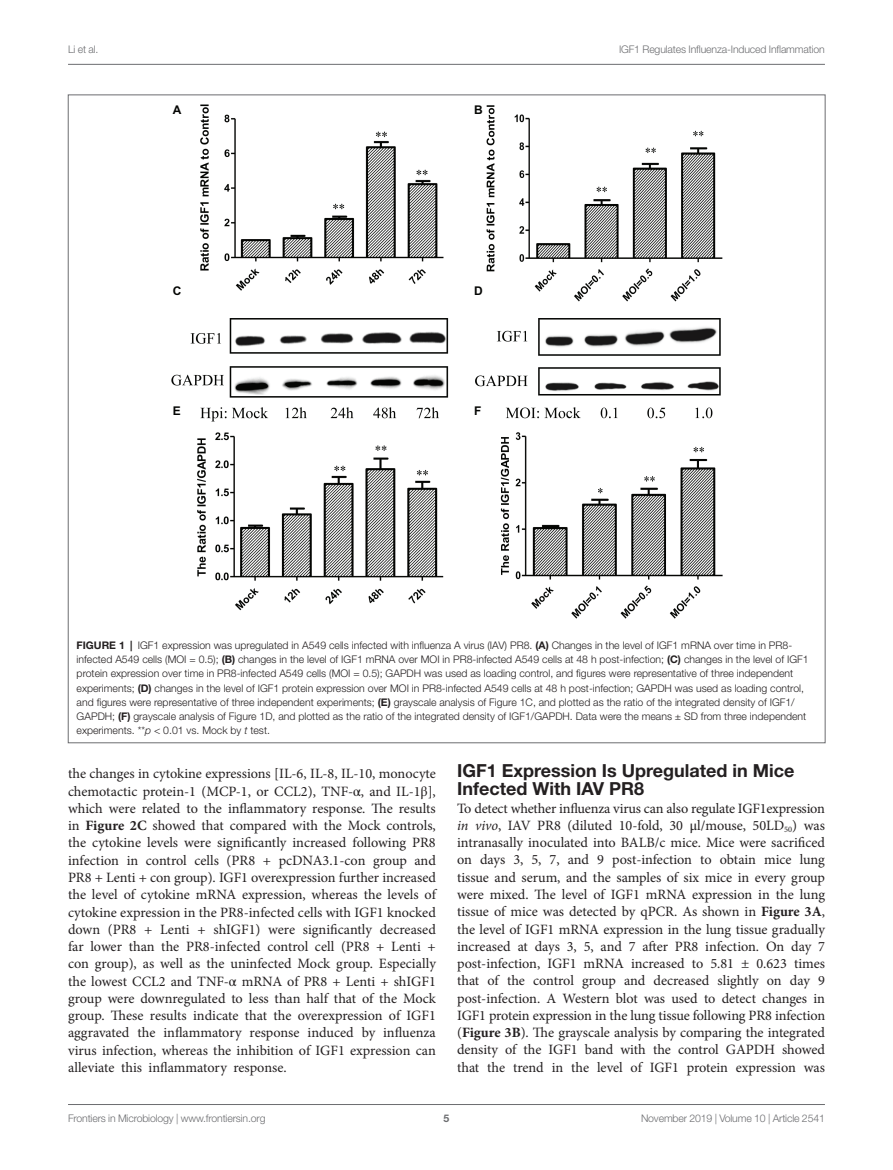
<style>
.page{position:relative;width:893px;height:1170px;background:#fff}
.page>*{position:absolute;margin:0;border:0;box-sizing:border-box;transform-origin:0 0}
.HEAD_2{font:700 18px/18.8px "Helvetica Neue LT Std";color:#231f20}
.TEXT_FLUSH{font:14.25px/17.2px "Minion Pro";letter-spacing:-.005em;color:#231f20;text-align:justify}
.t1{font:700 12px "Arial";color:#040503}
.FIG_LEG{font:300 10.5px/14.2px "Helvetica Neue LT Std";color:#231f20}
.t2{font:300 10.5px "Helvetica Neue LT Std";letter-spacing:-.015em;color:#6c6d70}
.t3{font:700 10.5px "Helvetica Neue LT Std";color:#6c6d70}
.s1{font-weight:700}
.s2{font-style:italic}
.s3{font-family:"STIX General"}
</style>
<div class="page">
<hr style="left:68px;top:64px;width:757px;height:1px;background:#6c6d70">
<hr style="left:68px;top:1104px;width:757px;height:1px;background:#6c6d70">
<img style="left:171px;top:104px;width:552px;height:515px">
<p class="t2" style="left:68px;top:42px;width:32px">Li et al.</p>
<p class="t2" style="left:619px;top:42px;width:207px">IGF1 Regulates Influenza-Induced Inflammation</p>
<p class="t1" style="left:173px;top:101px;width:10px">A</p>
<p class="t1" style="left:474px;top:101px;width:10px">B</p>
<p class="t1" style="left:173px;top:282px;width:10px">C</p>
<p class="t1" style="left:474px;top:282px;width:10px">D</p>
<p class="t1" style="left:173px;top:403px;width:10px">E</p>
<p class="t1" style="left:474px;top:403px;width:9px">F</p>
<p class="FIG_LEG" style="left:77px;top:637px;width:733px"><span class="s1">FIGURE 1 |</span> IGF1 expression was upregulated in A549 cells infected with influenza A virus (IAV) PR8. <span class="s1">(A)</span> Changes in the level of IGF1 mRNA over time in PR8- infected A549 cells (MOI = 0.5); <span class="s1">(B)</span> changes in the level of IGF1 mRNA over MOI in PR8-infected A549 cells at 48 h post-infection; <span class="s1">(C)</span> changes in the level of IGF1 protein expression over time in PR8-infected A549 cells (MOI = 0.5); GAPDH was used as loading control, and figures were representative of three independent experiments; <span class="s1">(D)</span> changes in the level of IGF1 protein expression over MOI in PR8-infected A549 cells at 48 h post-infection; GAPDH was used as loading control, and figures were representative of three independent experiments; <span class="s1">(E)</span> grayscale analysis of Figure 1C, and plotted as the ratio of the integrated density of IGF1/ GAPDH; <span class="s1">(F)</span> grayscale analysis of Figure 1D, and plotted as the ratio of the integrated density of IGF1/GAPDH. Data were the means ± SD from three independent experiments. **<span class="s2">p</span> &lt; 0.01 vs. Mock by <span class="s2">t</span> test.</p>
<p class="TEXT_FLUSH" style="left:68px;top:765px;width:369px">the changes in cytokine expressions [IL-6, IL-8, IL-10, monocyte chemotactic protein-1 (MCP-1, or CCL2), TNF-<span class="s3">α</span>, and IL-1<span class="s3">β</span>], which were related to the inflammatory response. The results in <span class="s1">Figure 2C</span> showed that compared with the Mock controls, the cytokine levels were significantly increased following PR8 infection in control cells (PR8 + pcDNA3.1-con group and PR8 + Lenti + con group). IGF1 overexpression further increased the level of cytokine mRNA expression, whereas the levels of cytokine expression in the PR8-infected cells with IGF1 knocked down (PR8 + Lenti + shIGF1) were significantly decreased far lower than the PR8-infected control cell (PR8 + Lenti + con group), as well as the uninfected Mock group. Especially the lowest CCL2 and TNF-<span class="s3">α</span> mRNA of PR8 + Lenti + shIGF1 group were downregulated to less than half that of the Mock group. These results indicate that the overexpression of IGF1 aggravated the inflammatory response induced by influenza virus infection, whereas the inhibition of IGF1 expression can alleviate this inflammatory response.</p>
<p class="HEAD_2" style="left:457px;top:760px;width:339px">IGF1 Expression Is Upregulated in Mice<br>Infected With IAV PR8</p>
<p class="TEXT_FLUSH" style="left:457px;top:799px;width:369px">To detect whether influenza virus can also regulate IGF1expression <span class="s2">in vivo</span>, IAV PR8 (diluted 10-fold, 30 <span class="s3">μ</span>l/mouse, 50LD<sub>50</sub>) was intranasally inoculated into BALB/c mice. Mice were sacrificed on days 3, 5, 7, and 9 post-infection to obtain mice lung tissue and serum, and the samples of six mice in every group were mixed. The level of IGF1 mRNA expression in the lung tissue of mice was detected by qPCR. As shown in <span class="s1">Figure 3A</span>, the level of IGF1 mRNA expression in the lung tissue gradually increased at days 3, 5, and 7 after PR8 infection. On day 7 post-infection, IGF1 mRNA increased to 5.81 ± 0.623 times that of the control group and decreased slightly on day 9 post-infection. A Western blot was used to detect changes in IGF1 protein expression in the lung tissue following PR8 infection (<span class="s1">Figure 3B</span>). The grayscale analysis by comparing the integrated density of the IGF1 band with the control GAPDH showed that the trend in the level of IGF1 protein expression was</p>
<p class="t2" style="left:68px;top:1111px;width:199px">Frontiers in Microbiology | www.frontiersin.org</p>
<p class="t3" style="left:444px;top:1111px;width:7px">5</p>
<p class="t2" style="left:641px;top:1111px;width:185px">November 2019 | Volume 10 | Article 2541</p>
</div>
